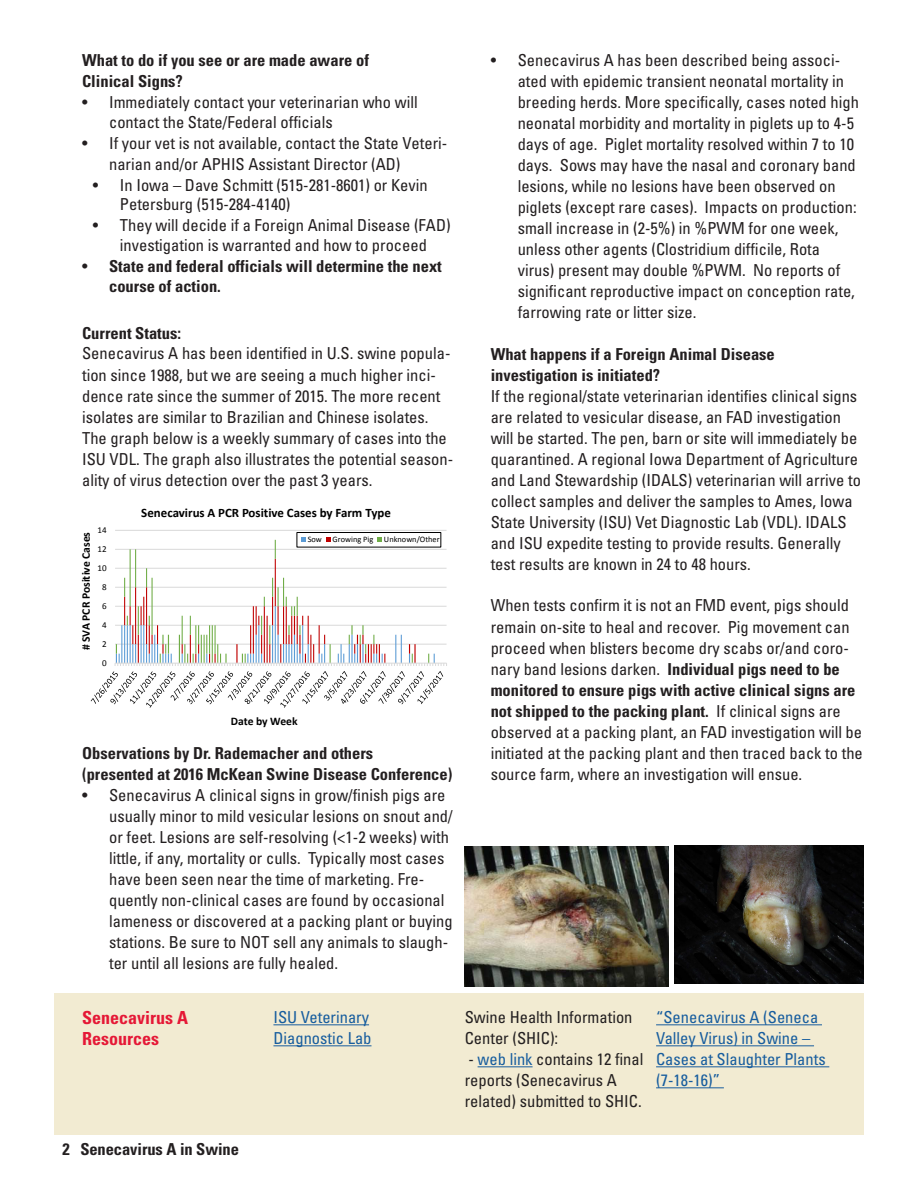
<style>
.page{position:relative;width:918px;height:1188px;background:#fff}
.page>*{position:absolute;margin:0;border:0;box-sizing:border-box;transform-origin:0 0}
.Sidebar_Subhead{font:700 condensed 18px "Univers LT Std";color:#e51836}
.Sidebar_Copy{font:condensed 16.5px/21px "Univers LT Std";color:#231f20}
.Flyer_Headline{font:700 condensed 16.5px/19.8px "Univers LT Std";color:#231f20}
.Sidebar_Copy-2{font:condensed 16.5px/21px "Univers LT Std";color:#175d9e}
.t1{font:700 12.9px "Calibri";color:#000}
.t2{font:700 11.55px "Calibri";color:#000}
.t3{font:9px "Calibri";color:#000}
.t4{font:8.4px "Calibri";color:#000}
.s1{font-weight:400}
.s2{font-weight:700}
.s3{color:#175d9e}
</style>
<div class="page">
<div style="left:54px;top:994px;width:810px;height:141px;background:#f2ebd2"></div>
<svg style="left:90px;top:530px;width:357px;height:178px"></svg>
<hr style="left:273px;top:1024px;width:96px;height:1px;background:#175d9e">
<hr style="left:273px;top:1045px;width:99px;height:1px;background:#175d9e">
<hr style="left:478px;top:1066px;width:55px;height:1px;background:#175d9e">
<hr style="left:656px;top:1024px;width:166px;height:1px;background:#175d9e">
<hr style="left:656px;top:1045px;width:158px;height:1px;background:#175d9e">
<hr style="left:656px;top:1066px;width:173px;height:1px;background:#175d9e">
<hr style="left:656px;top:1087px;width:68px;height:1px;background:#175d9e">
<img style="left:674px;top:846px;width:190px;height:138px">
<img style="left:465px;top:846px;width:204px;height:140px">
<p class="Flyer_Headline" style="left:82px;top:50px;width:288px">What to do if you see or are made aware of</p>
<p class="Flyer_Headline" style="left:82px;top:71px;width:102px">Clinical Signs?</p>
<p class="Sidebar_Copy" style="left:109px;top:92px;width:310px;line-height:19.8px;text-indent:-27px">• Immediately contact your veterinarian who will contact the State/Federal officials</p>
<p class="Sidebar_Copy" style="left:109px;top:132px;width:340px;text-indent:-27px">• If your vet is not available, contact the State Veteri&shy;narian and/or APHIS Assistant Director (AD)</p>
<p class="Sidebar_Copy" style="left:120px;top:175px;width:309px;line-height:19.8px;text-indent:-27px">• In Iowa – Dave Schmitt (515-281-8601) or Kevin<br>Petersburg (515-284-4140)</p>
<p class="Sidebar_Copy" style="left:93px;top:216px;width:359px;line-height:19.8px;text-align:center">• They will decide if a Foreign Animal Disease (FAD) investigation is warranted and how to proceed</p>
<p class="Flyer_Headline" style="left:109px;top:256px;width:334px;text-indent:-27px"><span class="s1">•</span> State and federal officials will determine the next course of action.</p>
<p class="Sidebar_Copy" style="left:82px;top:323px;width:370px;line-height:19.8px"><span class="s2">Current Status:<br></span>Senecavirus A has been identified in U.S. swine popula-</p>
<p class="Sidebar_Copy" style="left:82px;top:364px;width:373px">tion since 1988, but we are seeing a much higher inci&shy;dence rate since the summer of 2015. The more recent isolates are similar to Brazilian and Chinese isolates.<br>The graph below is a weekly summary of cases into the ISU VDL. The graph also illustrates the potential season&shy;ality of virus detection over the past 3 years.</p>
<p class="t2" style="left:78px;top:650px;width:120px;rotate:-90deg"># SVA PCR Positive Cases</p>
<p class="t3" style="left:98px;top:524px;width:11px">14</p>
<p class="t3" style="left:98px;top:543px;width:11px">12</p>
<p class="t3" style="left:98px;top:562px;width:11px">10</p>
<p class="t3" style="left:102px;top:581px;width:6px">8</p>
<p class="t3" style="left:102px;top:600px;width:6px">6</p>
<p class="t3" style="left:102px;top:619px;width:6px">4</p>
<p class="t3" style="left:102px;top:638px;width:6px">2</p>
<p class="t3" style="left:102px;top:657px;width:6px">0</p>
<p class="t1" style="left:141px;top:505px;width:251px">Senecavirus A PCR Positive Cases by Farm Type</p>
<p class="t4" style="left:308px;top:534px;width:16px">Sow</p>
<p class="t4" style="left:332px;top:534px;width:42px">Growing Pig</p>
<p class="t4" style="left:384px;top:534px;width:57px">Unknown/Other</p>
<p class="t2" style="left:231px;top:713px;width:68px">Date by Week</p>
<p class="Flyer_Headline" style="left:82px;top:743px;width:293px">Observations by Dr. Rademacher and others</p>
<p class="Flyer_Headline" style="left:82px;top:764px;width:372px">(presented at 2016 McKean Swine Disease Conference)</p>
<p class="Sidebar_Copy" style="left:109px;top:784px;width:345px;text-indent:-27px">• Senecavirus A clinical signs in grow/finish pigs are usually minor to mild vesicular lesions on snout and/ or feet. Lesions are self-resolving (&lt;1-2 weeks) with little, if any, mortality or culls. Typically most cases have been seen near the time of marketing. Fre&shy;quently non-clinical cases are found by occasional lameness or discovered at a packing plant or buying stations. Be sure to NOT sell any animals to slaugh&shy;ter until all lesions are fully healed.</p>
<p class="Sidebar_Copy" style="left:518px;top:49px;width:343px;text-indent:-27px">• Senecavirus A has been described being associ&shy;ated with epidemic transient neonatal mortality in breeding herds. More specifically, cases noted high neonatal morbidity and mortality in piglets up to 4-5 days of age. Piglet mortality resolved within 7 to 10 days. Sows may have the nasal and coronary band lesions, while no lesions have been observed on piglets (except rare cases). Impacts on production: small increase in (2-5%) in %PWM for one week, unless other agents (Clostridium difficile, Rota virus) present may double %PWM. No reports of significant reproductive impact on conception rate, farrowing rate or litter size.</p>
<p class="Sidebar_Copy" style="left:491px;top:343px;width:372px"><span class="s2">What happens if a Foreign Animal Disease investigation is initiated?<br></span>If the regional/state veterinarian identifies clinical signs are related to vesicular disease, an FAD investigation will be started. The pen, barn or site will immediately be quarantined. A regional Iowa Department of Agriculture and Land Stewardship (IDALS) veterinarian will arrive to collect samples and deliver the samples to Ames, Iowa State University (ISU) Vet Diagnostic Lab (VDL). IDALS and ISU expedite testing to provide results. Generally test results are known in 24 to 48 hours.</p>
<p class="Sidebar_Copy" style="left:491px;top:594px;width:374px">When tests confirm it is not an FMD event, pigs should remain on-site to heal and recover. Pig movement can proceed when blisters become dry scabs or/and coro&shy;nary band lesions darken. <span class="s2">Individual pigs need to be monitored to ensure pigs with active clinical signs are not shipped to the packing plant.</span> If clinical signs are observed at a packing plant, an FAD investigation will be initiated at the packing plant and then traced back to the source farm, where an investigation will ensue.</p>
<p class="Sidebar_Subhead" style="left:82px;top:1007px;width:107px">Senecavirus A</p>
<p class="Sidebar_Subhead" style="left:82px;top:1028px;width:78px">Resources</p>
<p class="Sidebar_Copy-2" style="left:273px;top:1007px;width:97px">ISU Veterinary</p>
<p class="Sidebar_Copy-2" style="left:273px;top:1028px;width:100px">Diagnostic Lab</p>
<p class="Flyer_Headline" style="left:62px;top:1139px;width:178px">2 Senecavirus A in Swine</p>
<p class="Sidebar_Copy" style="left:465px;top:1007px;width:169px">Swine Health Information<br>Center (SHIC):</p>
<p class="Sidebar_Copy" style="left:465px;top:1049px;width:180px">- <span class="s3">web link</span> contains 12 final reports (Senecavirus A related) submitted to SHIC.</p>
<p class="Sidebar_Copy-2" style="left:656px;top:1007px;width:171px">“Senecavirus A (Seneca<br>Valley Virus) in Swine –<br>Cases at Slaughter Plants (7-18-16)”</p>
</div>
